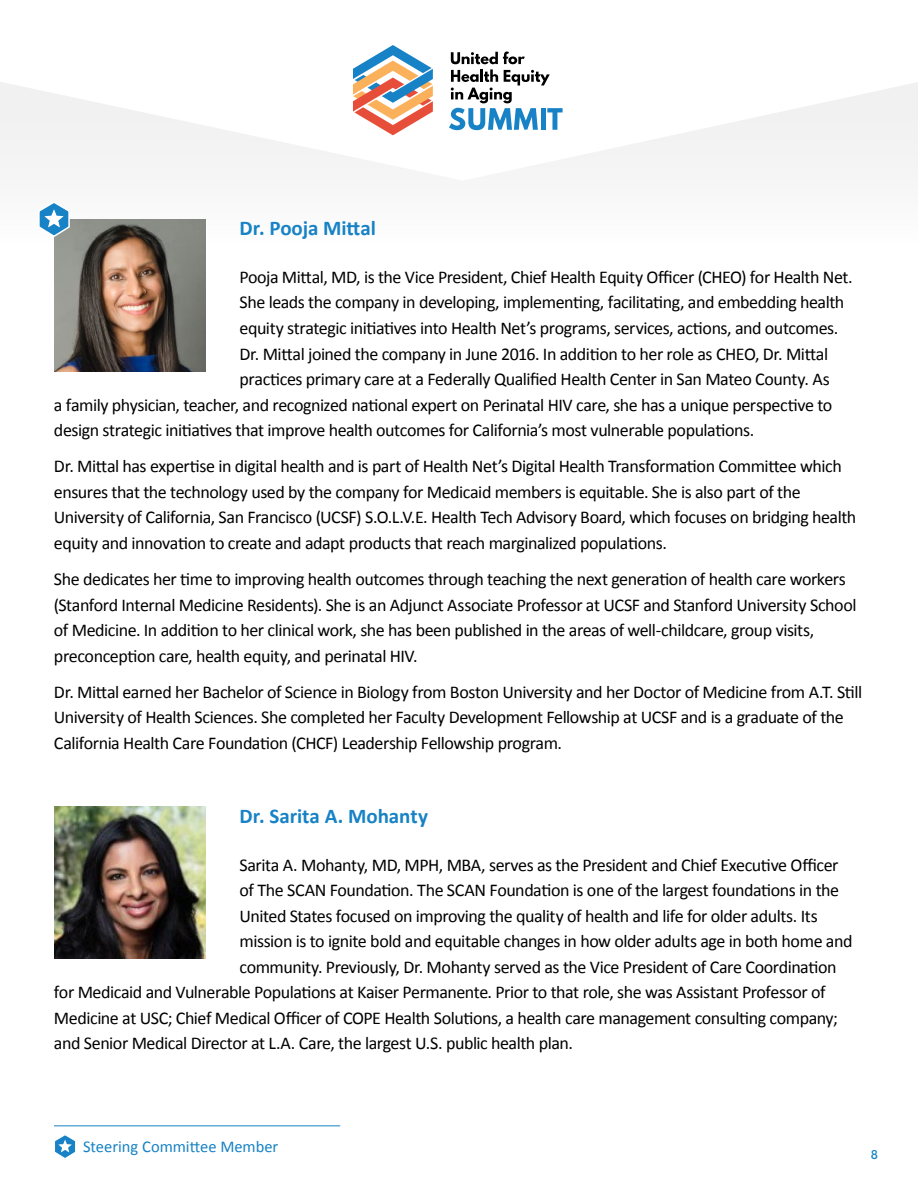
<style>
.page{position:relative;width:918px;height:1188px;background:#fff}
.page>*{position:absolute;margin:0;border:0;box-sizing:border-box;transform-origin:0 0}
.t1{font:700 21px "Calibri";color:#1782c5}
.t2{font:18px/25.5px "Calibri";letter-spacing:-.025em;color:#000}
.t3{font:16.5px "Calibri";color:#1782c5}
.t4{font:500 13.5px "League Spartan";color:#1782c5}
</style>
<div class="page">
<svg style="left:0;top:82px;width:918px;height:87px;fill:#f5f5f6"></svg>
<svg style="left:353px;top:45px;width:80px;height:90px"></svg>
<svg style="left:449px;top:52px;width:114px;height:78px"></svg>
<hr style="left:54px;top:1125px;width:286px;height:1px;background:#1782c5">
<svg style="left:55px;top:1135px;width:21px;height:23px"></svg>
<img style="left:54px;top:219px;width:152px;height:152px">
<svg style="left:39px;top:203px;width:32px;height:35px"></svg>
<img style="left:54px;top:807px;width:152px;height:152px">
<p class="t1" style="left:240px;top:215px;width:138px">Dr. Pooja Mittal</p>
<p class="t2" style="left:240px;top:263px;width:615px">Pooja Mittal, MD, is the Vice President, Chief Health Equity Officer (CHEO) for Health Net.</p>
<p class="t2" style="left:240px;top:289px;width:606px">She leads the company in developing, implementing, facilitating, and embedding health</p>
<p class="t2" style="left:240px;top:314px;width:600px">equity strategic initiatives into Health Net’s programs, services, actions, and outcomes.</p>
<p class="t2" style="left:240px;top:340px;width:590px">Dr. Mittal joined the company in June 2016. In addition to her role as CHEO, Dr. Mittal</p>
<p class="t2" style="left:240px;top:365px;width:592px">practices primary care at a Federally Qualified Health Center in San Mateo County. As</p>
<p class="t2" style="left:54px;top:391px;width:780px">a family physician, teacher, and recognized national expert on Perinatal HIV care, she has a unique perspective to</p>
<p class="t2" style="left:54px;top:416px;width:702px">design strategic initiatives that improve health outcomes for California’s most vulnerable populations.</p>
<p class="t2" style="left:54px;top:453px;width:804px">Dr. Mittal has expertise in digital health and is part of Health Net’s Digital Health Transformation Committee which ensures that the technology used by the company for Medicaid members is equitable. She is also part of the University of California, San Francisco (UCSF) S.O.L.V.E. Health Tech Advisory Board, which focuses on bridging health equity and innovation to create and adapt products that reach marginalized populations.</p>
<p class="t2" style="left:54px;top:566px;width:804px">She dedicates her time to improving health outcomes through teaching the next generation of health care workers (Stanford Internal Medicine Residents). She is an Adjunct Associate Professor at UCSF and Stanford University School of Medicine. In addition to her clinical work, she has been published in the areas of well-childcare, group visits, preconception care, health equity, and perinatal HIV.</p>
<p class="t2" style="left:54px;top:678px;width:810px">Dr. Mittal earned her Bachelor of Science in Biology from Boston University and her Doctor of Medicine from A.T. Still<br>University of Health Sciences. She completed her Faculty Development Fellowship at UCSF and is a graduate of the<br>California Health Care Foundation (CHCF) Leadership Fellowship program.</p>
<p class="t1" style="left:240px;top:803px;width:190px">Dr. Sarita A. Mohanty</p>
<p class="t2" style="left:240px;top:851px;width:600px">Sarita A. Mohanty, MD, MPH, MBA, serves as the President and Chief Executive Officer</p>
<p class="t2" style="left:240px;top:876px;width:601px">of The SCAN Foundation. The SCAN Foundation is one of the largest foundations in the</p>
<p class="t2" style="left:240px;top:902px;width:580px">United States focused on improving the quality of health and life for older adults. Its</p>
<p class="t2" style="left:240px;top:927px;width:615px">mission is to ignite bold and equitable changes in how older adults age in both home and</p>
<p class="t2" style="left:240px;top:953px;width:599px">community. Previously, Dr. Mohanty served as the Vice President of Care Coordination</p>
<p class="t2" style="left:54px;top:978px;width:773px">for Medicaid and Vulnerable Populations at Kaiser Permanente. Prior to that role, she was Assistant Professor of</p>
<p class="t2" style="left:54px;top:1004px;width:786px">Medicine at USC; Chief Medical Officer of COPE Health Solutions, a health care management consulting company;</p>
<p class="t2" style="left:54px;top:1029px;width:521px">and Senior Medical Director at L.A. Care, the largest U.S. public health plan.</p>
<p class="t3" style="left:83px;top:1137px;width:197px">Steering Committee Member</p>
<p class="t4" style="left:871px;top:1144px;width:9px">8</p>
</div>
